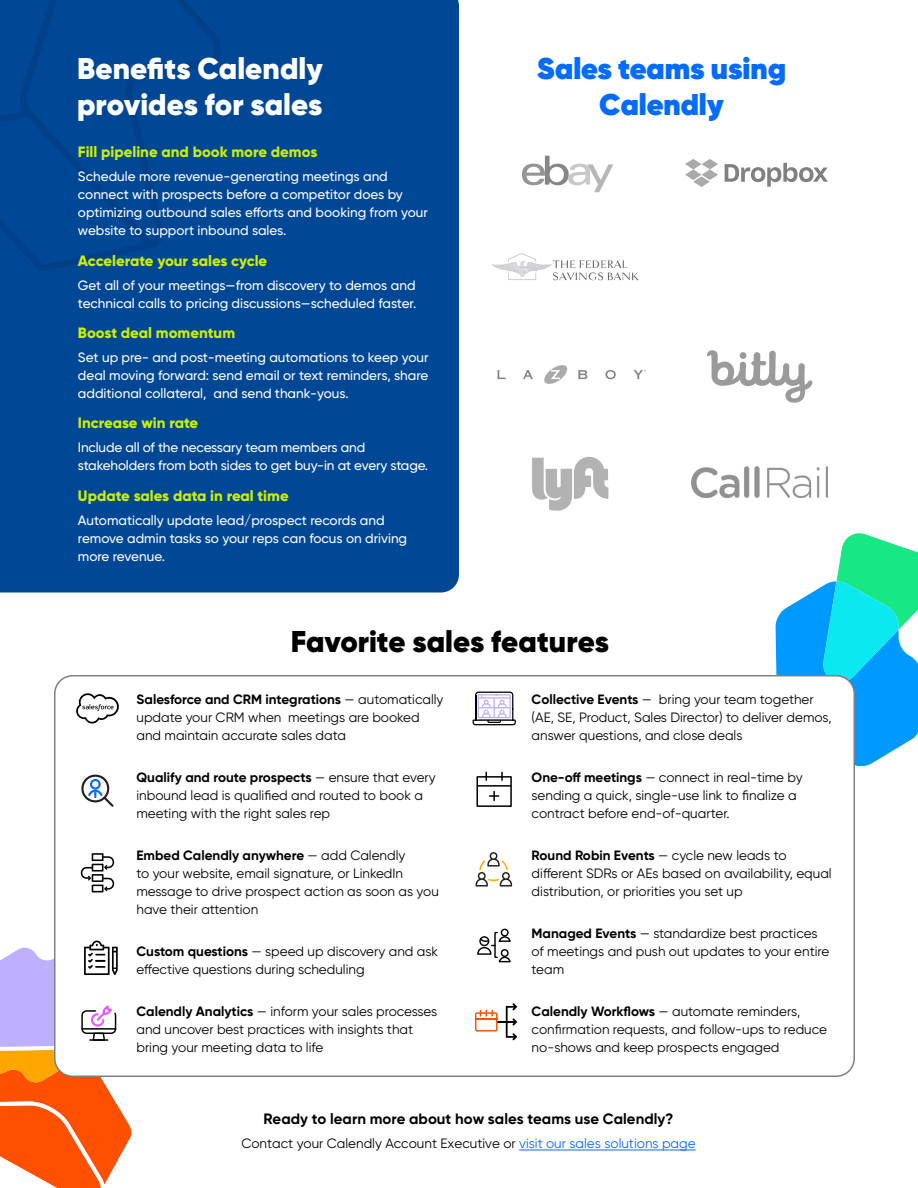
<style>
.page{position:relative;width:918px;height:1188px;background:#fff}
.page>*{position:absolute;margin:0;border:0;box-sizing:border-box;transform-origin:0 0}
.t1{font:900 30px/36px "Gilroy";color:#fff}
.t2{font:800 30px/36px "Gilroy";color:#046bff;text-align:center}
.t3{font:900 30px "Gilroy";color:#000}
.t4{font:800 15px "Gilroy";color:#cbef03}
.t5{font:700 15px "Gilroy";color:#000}
.t6{font:13.5px/18px "Gilroy";color:#000}
.t7{font:500 13.5px/18px "Gilroy";color:#fff}
.s1{font-weight:700}
.s2{color:#006bff}
</style>
<div class="page">
<svg style="left:775px;top:533px;width:143px;height:234px"></svg>
<div style="left:55px;top:676px;width:799px;height:400px;background:#fff;border-radius:18px"></div>
<div style="left:0;top:0;width:459px;height:592px;background:#004796"></div>
<svg style="left:0;top:0;width:222px;height:272px;background:#004694"></svg>
<hr style="left:519px;top:1150px;width:177px;height:1px;background:#006bff">
<svg style="left:81px;top:853px;width:33px;height:39px"></svg>
<svg style="left:81px;top:774px;width:33px;height:33px"></svg>
<svg style="left:476px;top:852px;width:36px;height:35px"></svg>
<svg style="left:76px;top:693px;width:43px;height:31px"></svg>
<svg style="left:497px;top:370px;width:9px;height:9px"></svg>
<svg style="left:523px;top:370px;width:10px;height:9px"></svg>
<svg style="left:578px;top:370px;width:9px;height:9px"></svg>
<svg style="left:605px;top:370px;width:11px;height:9px"></svg>
<svg style="left:633px;top:370px;width:13px;height:9px"></svg>
<svg style="left:544px;top:365px;width:24px;height:19px"></svg>
<svg style="left:492px;top:253px;width:147px;height:27px"></svg>
<svg style="left:707px;top:350px;width:106px;height:53px"></svg>
<div style="left:740px;top:352px;width:6px;height:7px;background:#9a9a9a;border-radius:50%"></div>
<svg style="left:685px;top:159px;width:33px;height:28px"></svg>
<svg style="left:725px;top:163px;width:103px;height:24px"></svg>
<img style="left:692px;top:466px;width:136px;height:32px">
<svg style="left:522px;top:156px;width:91px;height:36px"></svg>
<svg style="left:532px;top:457px;width:76px;height:54px"></svg>
<svg style="left:477px;top:928px;width:34px;height:34px"></svg>
<svg style="left:475px;top:1003px;width:42px;height:37px"></svg>
<svg style="left:490px;top:792px;width:9px;height:9px"></svg>
<div style="left:476px;top:776px;width:36px;height:31px;border:2px solid #000"></div>
<hr style="left:477px;top:785px;width:34px;height:2px;background:#000">
<svg style="left:501px;top:772px;width:2px;height:8px"></svg>
<svg style="left:473px;top:692px;width:43px;height:33px"></svg>
<svg style="left:0;top:941px;width:137px;height:247px"></svg>
<h1 class="t1" style="left:77px;top:51px;width:247px">Benefits Calendly provides for sales</h1>
<p class="t4" style="left:78px;top:142px;width:241px">Fill pipeline and book more demos</p>
<p class="t7" style="left:78px;top:167px;width:351px">Schedule more revenue-generating meetings and connect with prospects before a competitor does by optimizing outbound sales efforts and booking from your website to support inbound sales.</p>
<p class="t4" style="left:78px;top:251px;width:191px">Accelerate your sales cycle</p>
<p class="t7" style="left:78px;top:276px;width:340px">Get all of your meetings—from discovery to demos and technical calls to pricing discussions—scheduled faster.</p>
<p class="t4" style="left:78px;top:323px;width:159px">Boost deal momentum</p>
<p class="t7" style="left:78px;top:348px;width:352px;text-align:justify">Set up pre- and post-meeting automations to keep your deal moving forward: send email or text reminders, share additional collateral, and send thank-yous.</p>
<p class="t4" style="left:78px;top:413px;width:122px">Increase win rate</p>
<p class="t7" style="left:78px;top:438px;width:352px">Include all of the necessary team members and stakeholders from both sides to get buy-in at every stage.</p>
<p class="t4" style="left:78px;top:487px;width:212px">Update sales data in real time</p>
<p class="t7" style="left:78px;top:511px;width:331px">Automatically update lead/prospect records and remove admin tasks so your reps can focus on driving more revenue.</p>
<h1 class="t2" style="left:537px;top:51px;width:250px">Sales teams using<br>Calendly</h1>
<h1 class="t3" style="left:291px;top:622px;width:320px">Favorite sales features</h1>
<p class="t6" style="left:137px;top:690px;width:309px"><span class="s1">Salesforce and CRM integrations</span> — automatically update your CRM when meetings are booked and maintain accurate sales data</p>
<p class="t6" style="left:137px;top:768px;width:301px"><span class="s1">Qualify and route prospects</span> — ensure that every inbound lead is qualified and routed to book a meeting with the right sales rep</p>
<p class="t6" style="left:137px;top:846px;width:304px"><span class="s1">Embed Calendly anywhere</span> — add Calendly<br>to your website, email signature, or LinkedIn message to drive prospect action as soon as you have their attention</p>
<p class="t6" style="left:137px;top:942px;width:303px"><span class="s1">Custom questions</span> — speed up discovery and ask effective questions during scheduling</p>
<p class="t6" style="left:137px;top:1002px;width:302px"><span class="s1">Calendly Analytics</span> — inform your sales processes and uncover best practices with insights that bring your meeting data to life</p>
<p class="t6" style="left:532px;top:690px;width:302px"><span class="s1">Collective Events</span> — bring your team together (AE, SE, Product, Sales Director) to deliver demos, answer questions, and close deals</p>
<p class="t6" style="left:532px;top:768px;width:273px"><span class="s1">One-off meetings</span> — connect in real-time by sending a quick, single-use link to finalize a contract before end-of-quarter.</p>
<p class="t6" style="left:532px;top:846px;width:302px"><span class="s1">Round Robin Events</span> — cycle new leads to different SDRs or AEs based on availability, equal distribution, or priorities you set up</p>
<p class="t6" style="left:532px;top:924px;width:299px"><span class="s1">Managed Events</span> — standardize best practices of meetings and push out updates to your entire team</p>
<p class="t6" style="left:532px;top:1002px;width:297px"><span class="s1">Calendly Workflows</span> — automate reminders, confirmation requests, and follow-ups to reduce no-shows and keep prospects engaged</p>
<p class="t5" style="left:263px;top:1109px;width:412px">Ready to learn more about how sales teams use Calendly?</p>
<p class="t6" style="left:241px;top:1134px;width:456px">Contact your Calendly Account Executive or <span class="s2">visit our sales solutions page</span></p>
</div>
